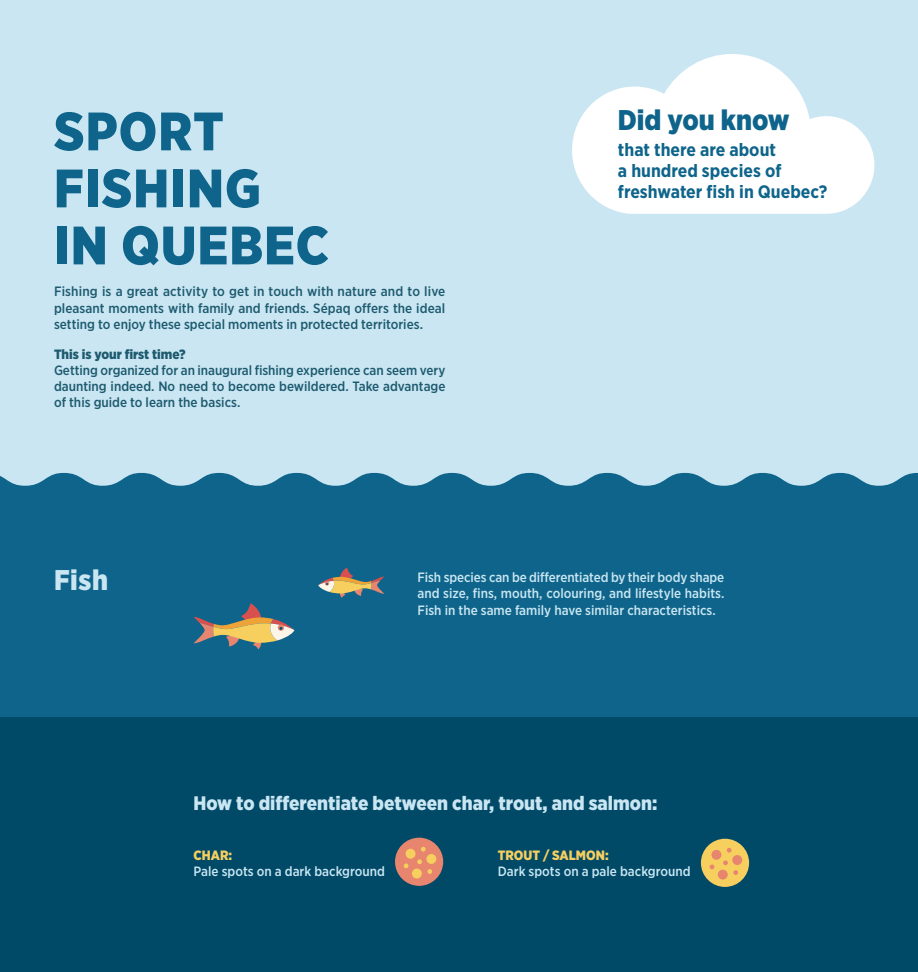
<style>
.page{position:relative;width:918px;height:972px;background:#c9e6f2}
.page>*{position:absolute;margin:0;border:0;box-sizing:border-box;transform-origin:0 0}
.t1{font:900 54px/57px "Gotham Narrow";letter-spacing:.02em;color:#0e648a}
.t2{font:900 28.5px "Gotham Narrow";color:#0e648a}
.t3{font:900 28.5px "Gotham Narrow";color:#c9e6f2}
.t4{font:900 19.5px "Gotham Narrow";color:#c9e6f2}
.t5{font:700 18px/21px "Gotham Narrow";color:#0e648a}
.t6{font:500 13.5px/16.2px "Gotham Narrow";color:#1e5a6f;text-align:justify}
.t7{font:500 13.5px/16.2px "Gotham Narrow";color:#c9e6f2;text-align:justify}
.t8{font:900 13.5px "Gotham Narrow";color:#1e5a6f}
.t9{font:900 13.5px "Gotham Narrow";color:#f6cf5f}
</style>
<div class="page">
<div style="left:0;top:489px;width:918px;height:483px;background:#0e648a"></div>
<svg style="left:0;top:473px;width:918px;height:16px"></svg>
<svg style="left:572px;top:54px;width:302px;height:160px;fill:#fff"></svg>
<svg style="left:194px;top:603px;width:100px;height:46px"></svg>
<svg style="left:318px;top:568px;width:66px;height:30px"></svg>
<div style="left:0;top:717px;width:918px;height:255px;background:#004967"></div>
<div style="left:395px;top:838px;width:48px;height:48px;background:#e7856e;border-radius:50%"></div>
<div style="left:406px;top:849px;width:10px;height:10px;background:#f6cf5f;border-radius:50%"></div>
<div style="left:426px;top:854px;width:10px;height:10px;background:#f6cf5f;border-radius:50%"></div>
<div style="left:412px;top:869px;width:10px;height:10px;background:#f6cf5f;border-radius:50%"></div>
<svg style="left:421px;top:847px;width:5px;height:5px"></svg>
<svg style="left:417px;top:859px;width:15px;height:15px"></svg>
<svg style="left:404px;top:863px;width:5px;height:5px"></svg>
<div style="left:701px;top:839px;width:48px;height:48px;background:#f6cf5f;border-radius:50%"></div>
<div style="left:711px;top:850px;width:10px;height:10px;background:#e7856e;border-radius:50%"></div>
<div style="left:732px;top:855px;width:10px;height:10px;background:#e7856e;border-radius:50%"></div>
<div style="left:718px;top:870px;width:10px;height:10px;background:#e7856e;border-radius:50%"></div>
<svg style="left:727px;top:848px;width:5px;height:5px"></svg>
<svg style="left:723px;top:860px;width:15px;height:15px"></svg>
<svg style="left:710px;top:865px;width:4px;height:4px"></svg>
<h2 class="t1" style="left:54px;top:102px;width:276px">SPORT<br>FISHING<br>IN QUEBEC</h2>
<p class="t6" style="left:54px;top:283px;width:393px">Fishing is a great activity to get in touch with nature and to live pleasant moments with family and friends. Sépaq offers the ideal setting to enjoy these special moments in protected territories.</p>
<p class="t8" style="left:54px;top:345px;width:133px">This is your first time?</p>
<p class="t6" style="left:54px;top:362px;width:393px">Getting organized for an inaugural fishing experience can seem very daunting indeed. No need to become bewildered. Take advantage of this guide to learn the basics.</p>
<p class="t2" style="left:618px;top:101px;width:173px">Did you know</p>
<p class="t5" style="left:618px;top:139px;width:211px">that there are about<br>a hundred species of freshwater fish in Quebec?</p>
<h3 class="t3" style="left:54px;top:561px;width:56px">Fish</h3>
<p class="t7" style="left:418px;top:569px;width:308px">Fish species can be differentiated by their body shape and size, fins, mouth, colouring, and lifestyle habits.<br>Fish in the same family have similar characteristics.</p>
<h4 class="t4" style="left:194px;top:790px;width:465px">How to differentiate between char, trout, and salmon:</h4>
<p class="t9" style="left:194px;top:846px;width:40px">CHAR:</p>
<p class="t7" style="left:193px;top:863px;width:193px">Pale spots on a dark background</p>
<p class="t9" style="left:498px;top:846px;width:112px">TROUT / SALMON:</p>
<p class="t7" style="left:498px;top:863px;width:194px">Dark spots on a pale background</p>
</div>
